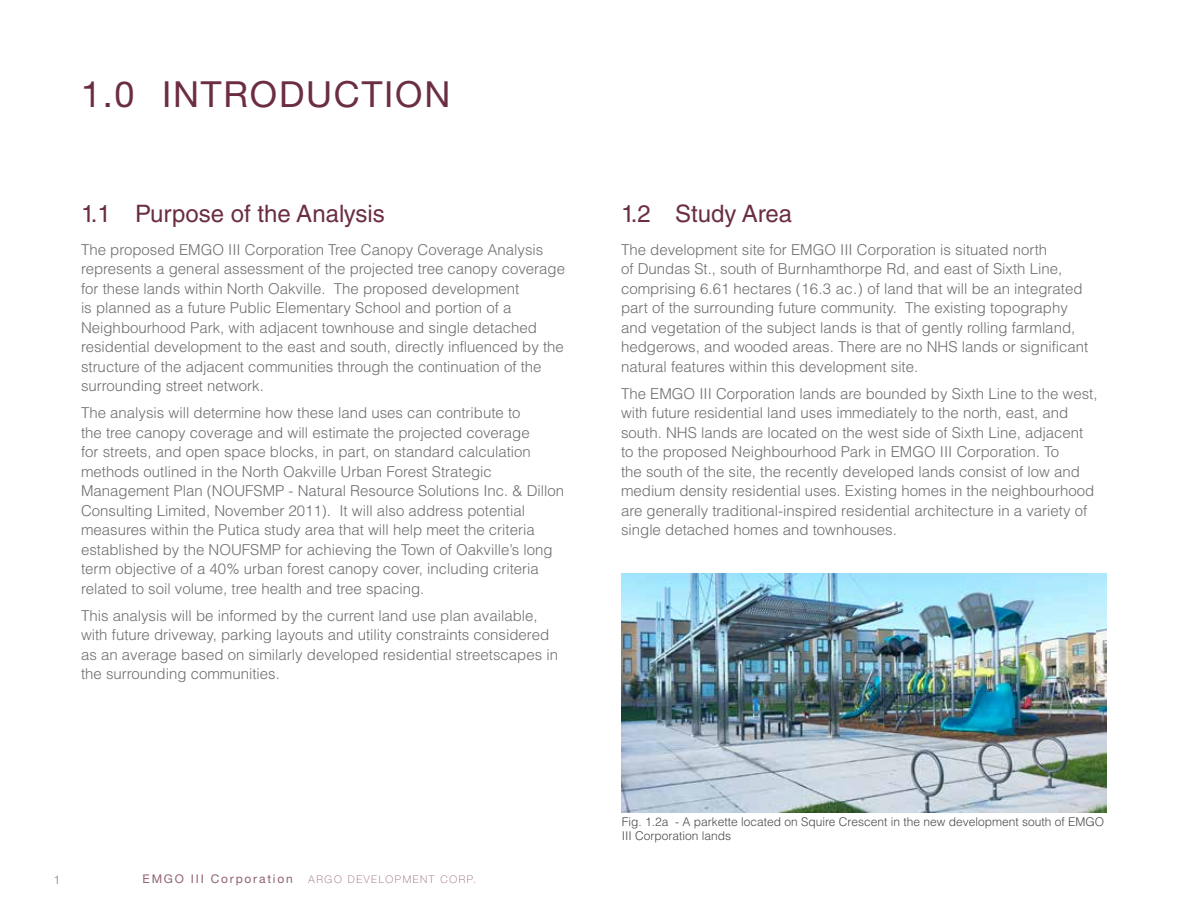
<style>
.page{position:relative;width:1188px;height:918px;background:#fff}
.page>*{position:absolute;margin:0;border:0;box-sizing:border-box;transform-origin:0 0}
.t1{font:36px "Helvetica Neue LT Std";letter-spacing:.05em;color:#6b2e41}
.t2{font:24px "Helvetica LT Std";color:#6b2e41}
.t3{font:300 15px/19.5px "Helvetica LT Std";color:#6d6e71}
.t4{font:300 12px/14.4px "Helvetica LT Std";color:#4a4a4d}
.t5{font:12px "Helvetica Neue LT Std";letter-spacing:.15em;color:#906270}
.t6{font:12px "Helvetica LT Std";color:#b596a0}
.t7{font:100 10.5px "Helvetica Neue LT Std";letter-spacing:.15em;color:#906270}
</style>
<div class="page">
<img style="left:621px;top:573px;width:486px;height:239px">
<h1 class="t1" style="left:81px;top:72px;width:371px">1.0 INTRODUCTION</h1>
<h2 class="t2" style="left:81px;top:200px;width:305px">1.1 Purpose of the Analysis</h2>
<p class="t3" style="left:81px;top:240px;width:486px">The proposed EMGO III Corporation Tree Canopy Coverage Analysis represents a general assessment of the projected tree canopy coverage for these lands within North Oakville. The proposed development<br>is planned as a future Public Elementary School and portion of a Neighbourhood Park, with adjacent townhouse and single detached residential development to the east and south, directly influenced by the structure of the adjacent communities through the continuation of the surrounding street network.</p>
<p class="t3" style="left:81px;top:403px;width:485px">The analysis will determine how these land uses can contribute to<br>the tree canopy coverage and will estimate the projected coverage<br>for streets, and open space blocks, in part, on standard calculation methods outlined in the North Oakville Urban Forest Strategic Management Plan (NOUFSMP - Natural Resource Solutions Inc. &amp; Dillon Consulting Limited, November 2011). It will also address potential measures within the Putica study area that will help meet the criteria established by the NOUFSMP for achieving the Town of Oakville’s long term objective of a 40% urban forest canopy cover, including criteria related to soil volume, tree health and tree spacing.</p>
<p class="t3" style="left:81px;top:606px;width:479px">This analysis will be informed by the current land use plan available, with future driveway, parking layouts and utility constraints considered as an average based on similarly developed residential streetscapes in the surrounding communities.</p>
<p class="t6" style="left:54px;top:873px;width:8px">1</p>
<p class="t5" style="left:143px;top:871px;width:152px">EMGO III Corporation</p>
<p class="t7" style="left:309px;top:873px;width:169px">ARGO DEVELOPMENT CORP.</p>
<h2 class="t2" style="left:621px;top:200px;width:173px">1.2 Study Area</h2>
<p class="t3" style="left:621px;top:240px;width:469px">The development site for EMGO III Corporation is situated north<br>of Dundas St., south of Burnhamthorpe Rd, and east of Sixth Line, comprising 6.61 hectares (16.3 ac.) of land that will be an integrated part of the surrounding future community. The existing topography and vegetation of the subject lands is that of gently rolling farmland, hedgerows, and wooded areas. There are no NHS lands or significant natural features within this development site.</p>
<p class="t3" style="left:621px;top:384px;width:478px">The EMGO III Corporation lands are bounded by Sixth Line to the west, with future residential land uses immediately to the north, east, and south. NHS lands are located on the west side of Sixth Line, adjacent to the proposed Neighbourhood Park in EMGO III Corporation. To<br>the south of the site, the recently developed lands consist of low and medium density residential uses. Existing homes in the neighbourhood are generally traditional-inspired residential architecture in a variety of single detached homes and townhouses.</p>
<p class="t4" style="left:622px;top:814px;width:484px">Fig. 1.2a - A parkette located on Squire Crescent in the new development south of EMGO<br>III Corporation lands</p>
</div>
